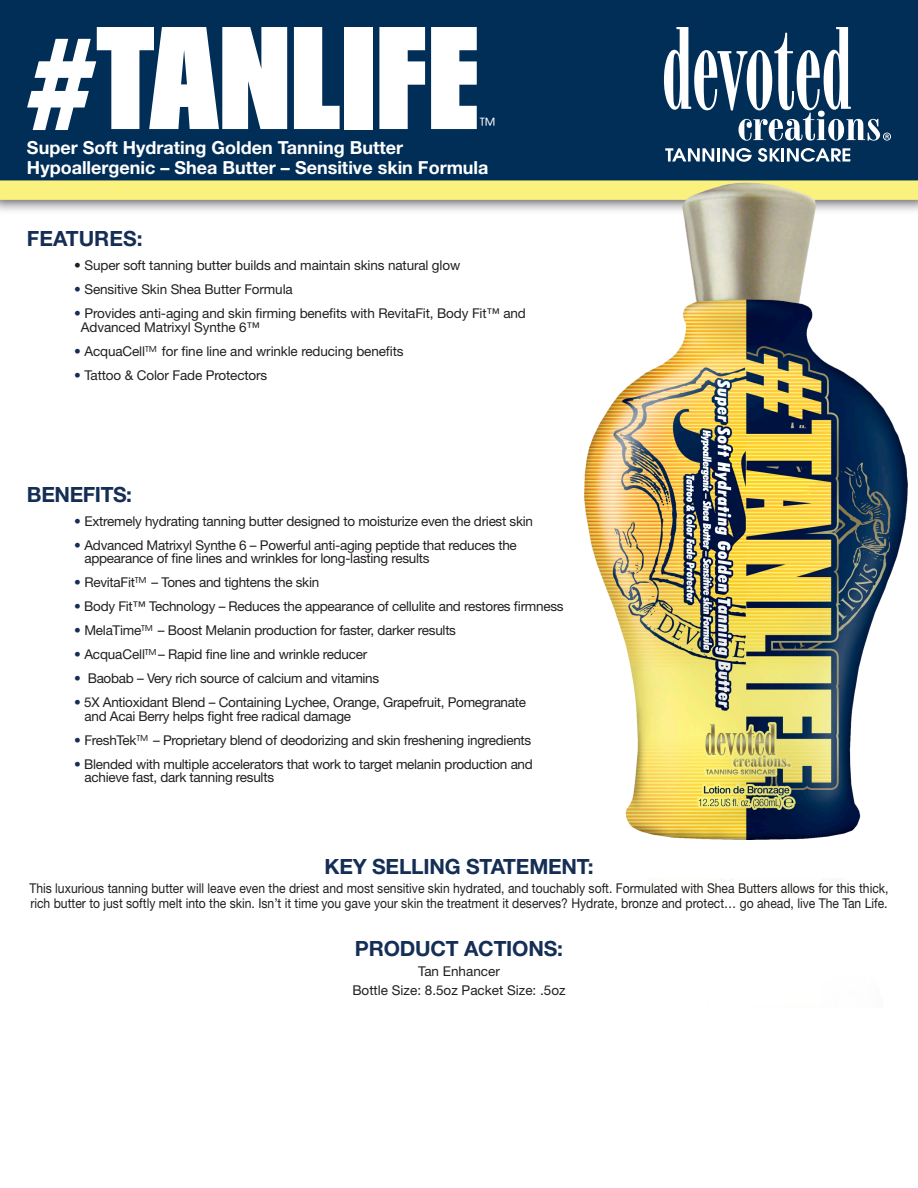
<style>
.page{position:relative;width:918px;height:1188px;background:#fff}
.page>*{position:absolute;margin:0;border:0;box-sizing:border-box;transform-origin:0 0}
.t1{font:700 21px "Helvetica Neue LT Std";letter-spacing:-.01em;color:#152e55}
.t2{font:700 18px/19.5px "Helvetica Neue LT Std";color:#fff}
.t3{font:18px "Avant Garde";color:#fff}
.t4{font:13.5px/13.5px "Helvetica Neue LT Std";letter-spacing:-.02em;color:#231f20}
.t5{font:13.5px/15px "Helvetica Neue LT Std";color:#231f20;scale:.9 1}
.t6{font:13.5px/19.5px "Helvetica Neue LT Std";color:#231f20;text-align:center}
.s1{color:#152e55}
.s2{font-family:"Avant Garde"}
</style>
<div class="page">
<img style="left:0;top:0;width:917px;height:879px">
<svg style="left:664px;top:27px;width:227px;height:114px"></svg>
<svg style="left:665px;top:148px;width:49px;height:14px"></svg>
<hr style="left:717px;top:148px;width:3px;height:14px;background:#fff">
<svg style="left:722px;top:148px;width:30px;height:14px"></svg>
<svg style="left:758px;top:148px;width:22px;height:14px"></svg>
<hr style="left:781px;top:148px;width:3px;height:14px;background:#fff">
<svg style="left:787px;top:148px;width:63px;height:14px"></svg>
<svg style="left:27px;top:27px;width:260px;height:103px"></svg>
<svg style="left:294px;top:27px;width:46px;height:102px"></svg>
<div style="left:345px;top:27px;width:28px;height:102px;background:#fff"></div>
<svg style="left:379px;top:27px;width:46px;height:102px"></svg>
<svg style="left:431px;top:27px;width:46px;height:102px"></svg>
<div style="left:602px;top:216px;width:305px;height:662px;background:#fff"></div>
<img style="left:584px;top:183px;width:323px;height:657px">
<p class="t3" style="left:480px;top:114px;width:19px">™</p>
<p class="t2" style="left:27px;top:138px;width:463px">Super Soft Hydrating Golden Tanning Butter<br>Hypoallergenic – Shea Butter – Sensitive skin Formula</p>
<p class="t1" style="left:27px;top:226px;width:117px">FEATURES:</p>
<p class="t4" style="left:74px;top:258px;width:388px">• Super soft tanning butter builds and maintain skins natural glow</p>
<p class="t4" style="left:74px;top:282px;width:220px"><span class="s1">•</span> Sensitive Skin Shea Butter Formula</p>
<p class="t4" style="left:81px;top:306px;width:446px;text-indent:-7px"><span class="s1">•</span> Provides anti-aging and skin firming benefits with RevitaFit, Body Fit™ and<br>Advanced Matrixyl Synthe 6™</p>
<p class="t4" style="left:74px;top:344px;width:331px"><span class="s1">•</span> AcquaCell<span class="s2">™</span> for fine line and wrinkle reducing benefits</p>
<p class="t4" style="left:74px;top:368px;width:195px"><span class="s1">•</span> Tattoo &amp; Color Fade Protectors</p>
<p class="t1" style="left:27px;top:481px;width:107px">BENEFITS:</p>
<p class="t4" style="left:74px;top:514px;width:460px"><span class="s1">•</span> Extremely hydrating tanning butter designed to moisturize even the driest skin</p>
<p class="t4" style="left:84px;top:538px;width:434px;text-indent:-10px"><span class="s1">•</span> Advanced Matrixyl Synthe 6 – Powerful anti-aging peptide that reduces the appearance of fine lines and wrinkles for long-lasting results</p>
<p class="t4" style="left:74px;top:576px;width:247px"><span class="s1">•</span> RevitaFit<span class="s2">™</span> – Tones and tightens the skin</p>
<p class="t4" style="left:74px;top:600px;width:491px"><span class="s1">•</span> Body Fit™ Technology – Reduces the appearance of cellulite and restores firmness</p>
<p class="t4" style="left:74px;top:624px;width:383px"><span class="s1">•</span> MelaTime<span class="s2">™</span> – Boost Melanin production for faster, darker results</p>
<p class="t4" style="left:74px;top:648px;width:295px"><span class="s1">•</span> AcquaCell<span class="s2">™</span>– Rapid fine line and wrinkle reducer</p>
<p class="t4" style="left:74px;top:672px;width:307px"><span class="s1">•</span> Baobab – Very rich source of calcium and vitamins</p>
<p class="t4" style="left:84px;top:696px;width:443px;text-indent:-10px"><span class="s1">•</span> 5X Antioxidant Blend – Containing Lychee, Orange, Grapefruit, Pomegranate and Acai Berry helps fight free radical damage</p>
<p class="t4" style="left:74px;top:733px;width:459px"><span class="s1">•</span> FreshTek<span class="s2">™</span> – Proprietary blend of deodorizing and skin freshening ingredients</p>
<p class="t4" style="left:84px;top:757px;width:450px;text-indent:-10px"><span class="s1">•</span> Blended with multiple accelerators that work to target melanin production and achieve fast, dark tanning results</p>
<p class="t1" style="left:324px;top:853px;width:271px">KEY SELLING STATEMENT:</p>
<p class="t5" style="left:29px;top:881px;width:956px">This luxurious tanning butter will leave even the driest and most sensitive skin hydrated, and touchably soft. Formulated with Shea Butters allows for this thick, rich butter to just softly melt into the skin. Isn’t it time you gave your skin the treatment it deserves? Hydrate, bronze and protect… go ahead, live The Tan Life.</p>
<p class="t1" style="left:355px;top:936px;width:210px">PRODUCT ACTIONS:</p>
<p class="t6" style="left:352px;top:961px;width:215px">Tan Enhancer<br>Bottle Size: 8.5oz Packet Size: .5oz</p>
</div>
